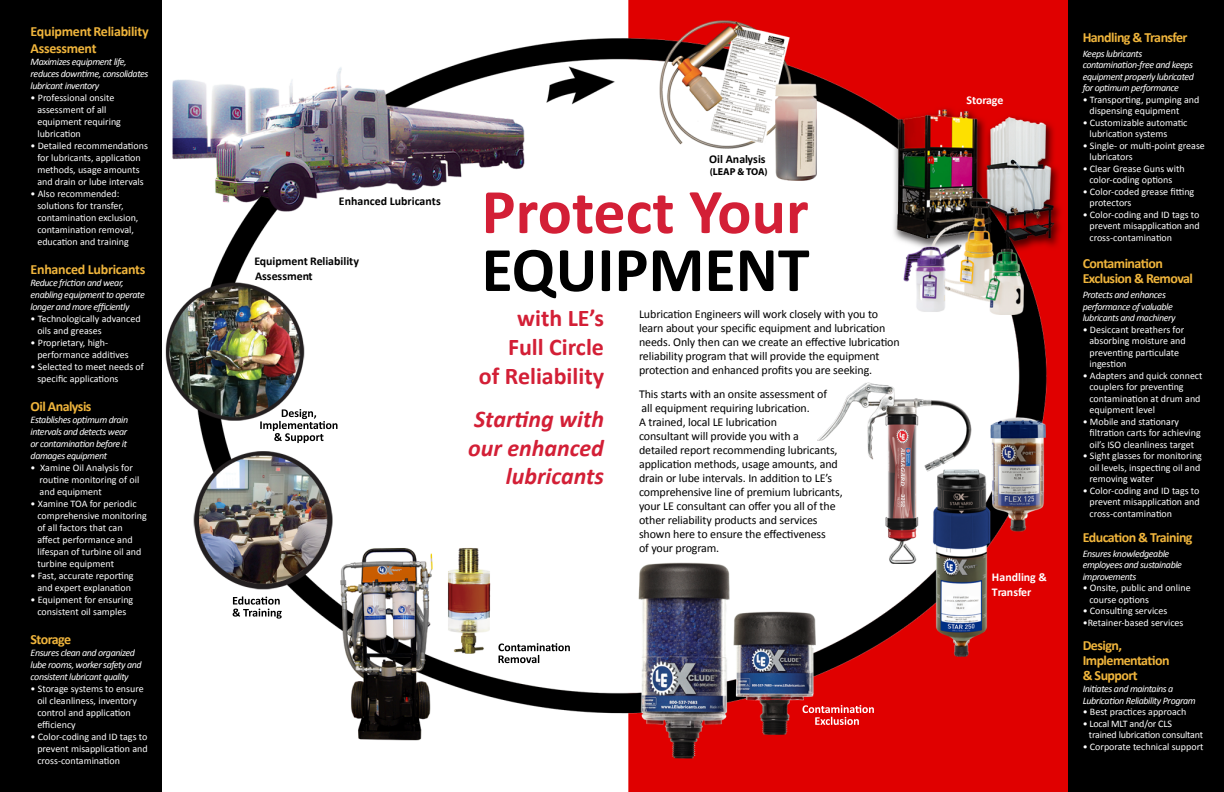
<style>
.page{position:relative;width:1224px;height:792px;background:#fff}
.page>*{position:absolute;margin:0;border:0;box-sizing:border-box;transform-origin:0 0}
.t1{font:700 64px "Calibri";color:#d31f36}
.t2{font:700 64px "Calibri";color:#000}
.t3{font:italic 700 24px/28.8px "Calibri";color:#d31f36;text-align:right}
.t4{font:700 24px/28.8px "Calibri";color:#d31f36;text-align:right}
.t5{font:700 14px/14.8px "Calibri";letter-spacing:-.04em;color:#f0b53c}
.t6{font:700 14px/16.8px "Calibri";letter-spacing:-.02em;color:#f0b53c}
.t7{font:12px/14px "Calibri";letter-spacing:-.01em;color:#000}
.t8{font:700 11.9px/14.8px "Calibri";color:#000}
.t9{font:700 11.9px/14.8px "Calibri";color:#fff}
.t10{font:10px/12px "Calibri";color:#fff}
.t11{font:italic 10px/12px "Calibri";letter-spacing:-.04em;color:#fff}
.t12{font:10px/11.5px "Calibri";letter-spacing:-.02em;color:#fff}
.t13{font:700 10px "Myriad Pro";color:#000}
</style>
<div class="page">
<img style="left:161px;top:0;width:907px;height:792px">
<svg style="left:233px;top:596px;width:49px;height:23px"></svg>
<svg style="left:260px;top:409px;width:78px;height:34px"></svg>
<svg style="left:498px;top:643px;width:72px;height:20px"></svg>
<div style="left:0;top:0;width:161px;height:792px;background:#000"></div>
<svg style="left:802px;top:705px;width:72px;height:20px"></svg>
<div style="left:1068px;top:0;width:156px;height:792px;background:#000"></div>
<h3 class="t6" style="left:31px;top:23px;width:120px">Equipment Reliability<br>Assessment</h3>
<p class="t11" style="left:31px;top:55px;width:119px">Maximizes equipment life, reduces downtime, consolidates lubricant inventory</p>
<p class="t10" style="left:37px;top:92px;width:85px;text-indent:-7px">• Professional onsite assessment of all equipment requiring lubrication</p>
<p class="t10" style="left:31px;top:140px;width:119px;text-align:center">• Detailed recommendations for lubricants, application methods, usage amounts and drain or lube intervals</p>
<p class="t10" style="left:37px;top:188px;width:103px;text-indent:-7px">• Also recommended: solutions for transfer, contamination exclusion, contamination removal, education and training</p>
<h3 class="t6" style="left:31px;top:261px;width:116px">Enhanced Lubricants</h3>
<p class="t11" style="left:31px;top:276px;width:116px">Reduce friction and wear, enabling equipment to operate longer and more efficiently</p>
<p class="t10" style="left:37px;top:313px;width:105px;text-indent:-7px">• Technologically advanced oils and greases</p>
<p class="t10" style="left:37px;top:337px;width:93px;text-indent:-7px">• Proprietary, high&shy;performance additives</p>
<p class="t10" style="left:37px;top:361px;width:108px;text-indent:-7px">• Selected to meet needs of specific applications</p>
<h3 class="t5" style="left:31px;top:399px;width:62px">Oil Analysis</h3>
<p class="t11" style="left:31px;top:413px;width:99px;text-align:justify">Establishes optimum drain intervals and detects wear or contamination before it damages equipment</p>
<p class="t10" style="left:40px;top:461px;width:101px;text-indent:-9px">• Xamine Oil Analysis for routine monitoring of oil and equipment</p>
<p class="t10" style="left:37px;top:497px;width:111px;text-indent:-7px">• Xamine TOA for periodic comprehensive monitoring of all factors that can affect performance and lifespan of turbine oil and turbine equipment</p>
<p class="t10" style="left:31px;top:569px;width:105px;text-align:center">• Fast, accurate reporting and expert explanation</p>
<p class="t10" style="left:31px;top:593px;width:104px;text-align:center">• Equipment for ensuring consistent oil samples</p>
<h3 class="t5" style="left:31px;top:631px;width:42px">Storage</h3>
<p class="t11" style="left:31px;top:646px;width:113px">Ensures clean and organized lube rooms, worker safety and consistent lubricant quality</p>
<p class="t10" style="left:37px;top:682px;width:108px;text-indent:-7px">• Storage systems to ensure oil cleanliness, inventory control and application efficiency</p>
<p class="t10" style="left:37px;top:730px;width:112px;text-align:justify;text-indent:-7px">• Color-coding and ID tags to prevent misapplication and cross-contamination</p>
<p class="t8" style="left:339px;top:194px;width:103px">Enhanced Lubricants</p>
<p class="t8" style="left:254px;top:254px;width:106px">Equipment Reliability<br>Assessment</p>
<p class="t8" style="left:709px;top:152px;width:58px">Oil Analysis</p>
<p class="t13" style="left:710px;top:165px;width:60px">(LEAP &amp; TOA)</p>
<h1 class="t1" style="left:482px;top:171px;width:329px">Protect Your</h1>
<h1 class="t2" style="left:482px;top:229px;width:329px">EQUIPMENT</h1>
<p class="t7" style="left:639px;top:307px;width:262px">Lubrication Engineers will work closely with you to learn about your specific equipment and lubrication needs. Only then can we create an effective lubrication reliability program that will provide the equipment protection and enhanced profits you are seeking.</p>
<p class="t7" style="left:639px;top:387px;width:205px">This starts with an onsite assessment of<br>all equipment requiring lubrication.<br>A trained, local LE lubrication<br>consultant will provide you with a<br>detailed report recommending lubricants, application methods, usage amounts, and drain or lube intervals. In addition to LE’s comprehensive line of premium lubricants, your LE consultant can offer you all of the other reliability products and services shown here to ensure the effectiveness<br>of your program.</p>
<h2 class="t4" style="left:479px;top:304px;width:127px">with LE’s<br>Full Circle<br>of Reliability</h2>
<h2 class="t3" style="left:468px;top:404px;width:137px">Starting with our enhanced lubricants</h2>
<p class="t9" style="left:966px;top:92px;width:38px">Storage</p>
<p class="t9" style="left:992px;top:570px;width:57px">Handling &amp;<br>Transfer</p>
<h3 class="t5" style="left:1083px;top:30px;width:106px">Handling &amp; Transfer</h3>
<p class="t11" style="left:1083px;top:47px;width:113px;line-height:11.5px">Keeps lubricants contamination-free and keeps equipment properly lubricated for optimum performance</p>
<p class="t10" style="left:1089px;top:94px;width:111px;line-height:11.5px;text-indent:-7px">• Transporting, pumping and dispensing equipment</p>
<p class="t10" style="left:1089px;top:117px;width:100px;line-height:11.5px;text-indent:-7px">• Customizable automatic lubrication systems</p>
<p class="t10" style="left:1089px;top:140px;width:117px;line-height:11.5px;text-indent:-7px">• Single- or multi-point grease lubricators</p>
<p class="t10" style="left:1083px;top:163px;width:103px;line-height:11.5px;text-align:center">• Clear Grease Guns with color-coding options</p>
<p class="t10" style="left:1089px;top:186px;width:106px;line-height:11.5px;text-indent:-7px">• Color-coded grease fitting protectors</p>
<p class="t10" style="left:1089px;top:209px;width:112px;line-height:11.5px;text-align:justify;text-indent:-7px">• Color-coding and ID tags to prevent misapplication and cross-contamination</p>
<h3 class="t5" style="left:1083px;top:256px;width:112px">Contamination<br>Exclusion &amp; Removal</h3>
<p class="t11" style="left:1083px;top:289px;width:95px;line-height:11.5px">Protects and enhances performance of valuable lubricants and machinery</p>
<p class="t10" style="left:1089px;top:324px;width:98px;line-height:11.5px;text-indent:-7px">• Desiccant breathers for absorbing moisture and preventing particulate ingestion</p>
<p class="t10" style="left:1089px;top:370px;width:115px;line-height:11.5px;text-indent:-7px">• Adapters and quick connect couplers for preventing contamination at drum and equipment level</p>
<p class="t10" style="left:1089px;top:416px;width:113px;line-height:11.5px;text-indent:-7px">• Mobile and stationary filtration carts for achieving oil’s ISO cleanliness target</p>
<p class="t10" style="left:1089px;top:450px;width:114px;line-height:11.5px;text-indent:-7px">• Sight glasses for monitoring oil levels, inspecting oil and removing water</p>
<p class="t10" style="left:1089px;top:485px;width:112px;line-height:11.5px;text-align:justify;text-indent:-7px">• Color-coding and ID tags to prevent misapplication and cross-contamination</p>
<h3 class="t5" style="left:1083px;top:530px;width:111px">Education &amp; Training</h3>
<p class="t11" style="left:1083px;top:547px;width:101px;line-height:11.5px">Ensures knowledgeable employees and sustainable improvements</p>
<p class="t10" style="left:1089px;top:582px;width:103px;line-height:11.5px;text-indent:-7px">• Onsite, public and online course options</p>
<p class="t10" style="left:1083px;top:605px;width:86px">• Consulting services</p>
<p class="t10" style="left:1083px;top:616px;width:102px">•Retainer-based services</p>
<h3 class="t5" style="left:1083px;top:638px;width:88px">Design,<br>Implementation &amp; Support</h3>
<p class="t11" style="left:1083px;top:683px;width:115px;line-height:11.5px">Initiates and maintains a<br>Lubrication Reliability Program</p>
<p class="t10" style="left:1083px;top:706px;width:105px">• Best practices approach</p>
<p class="t12" style="left:1089px;top:718px;width:116px;text-indent:-6px">• Local MLT and/or CLS<br>trained lubrication consultant</p>
<p class="t10" style="left:1083px;top:741px;width:122px">• Corporate technical support</p>
</div>
